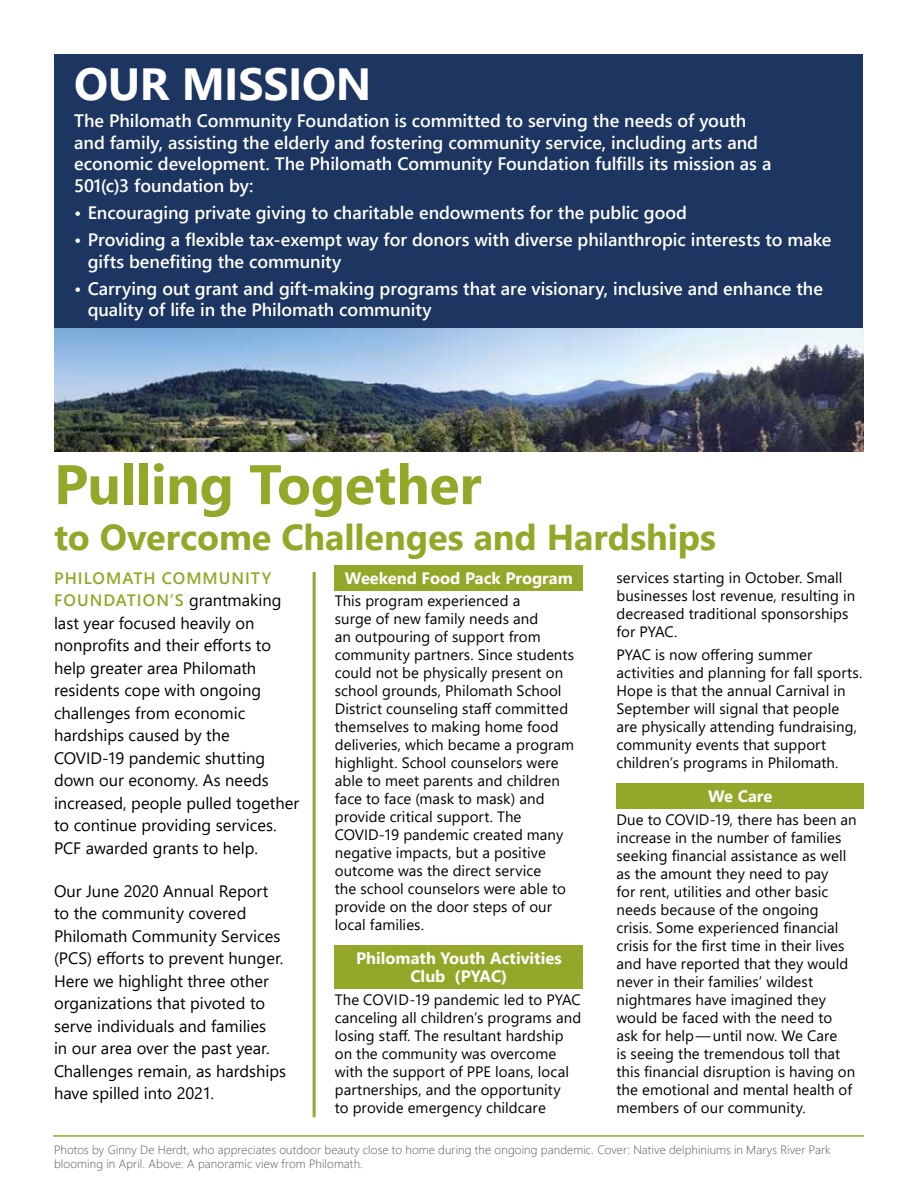
<style>
.page{position:relative;width:918px;height:1188px;background:#fff}
.page>*{position:absolute;margin:0;border:0;box-sizing:border-box;transform-origin:0 0}
.t1{font:700 55.5px "Segoe UI";letter-spacing:-.005em;color:#94a728}
.t2{font:700 45px "Segoe UI";letter-spacing:-.01em;color:#fff}
.t3{font:700 36px "Segoe UI";color:#94a728}
.t4{font:600 18px/21.6px "Segoe UI";letter-spacing:-.005em;color:#fff}
.t5{font:16.5px/22.5px "Segoe UI";color:#000}
.t6{font:700 16.5px/18px "Segoe UI";color:#fff;text-align:center}
.t7{font:15px/18px "Segoe UI";letter-spacing:.005em;color:#000}
.t8{font:300 12px/14.4px "Segoe UI";letter-spacing:.01em;color:#535454}
.s1{font-weight:600;color:#94a728}
</style>
<div class="page">
<div style="left:54px;top:54px;width:809px;height:276px;background:#1c3661"></div>
<hr style="left:53px;top:1135px;width:811px;height:2px;background:#94a728">
<img style="left:54px;top:329px;width:810px;height:122px">
<div style="left:335px;top:565px;width:248px;height:26px;background:#94a728"></div>
<div style="left:335px;top:946px;width:248px;height:43px;background:#94a728"></div>
<div style="left:616px;top:784px;width:248px;height:25px;background:#94a728"></div>
<hr style="left:313px;top:572px;width:3px;height:545px;background:#94a728">
<h2 class="t2" style="left:74px;top:42px;width:299px">OUR MISSION</h2>
<p class="t4" style="left:74px;top:109px;width:699px">The Philomath Community Foundation is committed to serving the needs of youth and family, assisting the elderly and fostering community service, including arts and economic development. The Philomath Community Foundation fulfills its mission as a 501(c)3 foundation by:</p>
<p class="t4" style="left:74px;top:200px;width:614px">• Encouraging private giving to charitable endowments for the public good</p>
<p class="t4" style="left:88px;top:227px;width:745px;text-indent:-14px">• Providing a flexible tax-exempt way for donors with diverse philanthropic interests to make gifts benefiting the community</p>
<p class="t4" style="left:88px;top:276px;width:737px;text-indent:-14px">• Carrying out grant and gift-making programs that are visionary, inclusive and enhance the quality of life in the Philomath community</p>
<h1 class="t1" style="left:54px;top:432px;width:429px">Pulling Together</h1>
<h3 class="t3" style="left:54px;top:503px;width:664px">to Overcome Challenges and Hardships</h3>
<p class="t5" style="left:54px;top:565px;width:247px"><span class="s1">PHILOMATH COMMUNITY<br>FOUNDATION’S</span> grantmaking last year focused heavily on nonprofits and their efforts to help greater area Philomath residents cope with ongoing challenges from economic hardships caused by the<br>COVID-19 pandemic shutting down our economy. As needs increased, people pulled together to continue providing services.<br>PCF awarded grants to help.</p>
<p class="t5" style="left:54px;top:878px;width:234px">Our June 2020 Annual Report to the community covered<br>Philomath Community Services (PCS) efforts to prevent hunger.<br>Here we highlight three other organizations that pivoted to serve individuals and families<br>in our area over the past year.<br>Challenges remain, as hardships have spilled into 2021.</p>
<p class="t6" style="left:345px;top:568px;width:229px">Weekend Food Pack Program</p>
<p class="t7" style="left:335px;top:591px;width:241px">This program experienced a<br>surge of new family needs and<br>an outpouring of support from community partners. Since students could not be physically present on school grounds, Philomath School<br>District counseling staff committed themselves to making home food deliveries, which became a program highlight. School counselors were able to meet parents and children face to face (mask to mask) and provide critical support. The<br>COVID-19 pandemic created many negative impacts, but a positive outcome was the direct service<br>the school counselors were able to provide on the door steps of our local families.</p>
<p class="t6" style="left:356px;top:948px;width:207px">Philomath Youth Activities<br>Club (PYAC)</p>
<p class="t7" style="left:335px;top:989px;width:248px">The COVID-19 pandemic led to PYAC canceling all children’s programs and losing staff. The resultant hardship on the community was overcome with the support of PPE loans, local partnerships, and the opportunity<br>to provide emergency childcare</p>
<p class="t7" style="left:616px;top:567px;width:240px">services starting in October. Small businesses lost revenue, resulting in decreased traditional sponsorships for PYAC.</p>
<p class="t7" style="left:616px;top:645px;width:247px">PYAC is now offering summer activities and planning for fall sports.<br>Hope is that the annual Carnival in September will signal that people are physically attending fundraising, community events that support children’s programs in Philomath.</p>
<p class="t6" style="left:708px;top:786px;width:66px">We Care</p>
<p class="t7" style="left:616px;top:809px;width:242px">Due to COVID-19, there has been an increase in the number of families seeking financial assistance as well as the amount they need to pay<br>for rent, utilities and other basic needs because of the ongoing crisis. Some experienced financial crisis for the first time in their lives and have reported that they would never in their families’ wildest nightmares have imagined they would be faced with the need to ask for help—until now. We Care<br>is seeing the tremendous toll that this financial disruption is having on the emotional and mental health of members of our community.</p>
<p class="t8" style="left:54px;top:1141px;width:778px">Photos by Ginny De Herdt, who appreciates outdoor beauty close to home during the ongoing pandemic. Cover: Native delphiniums in Marys River Park blooming in April. Above: A panoramic view from Philomath.</p>
</div>
